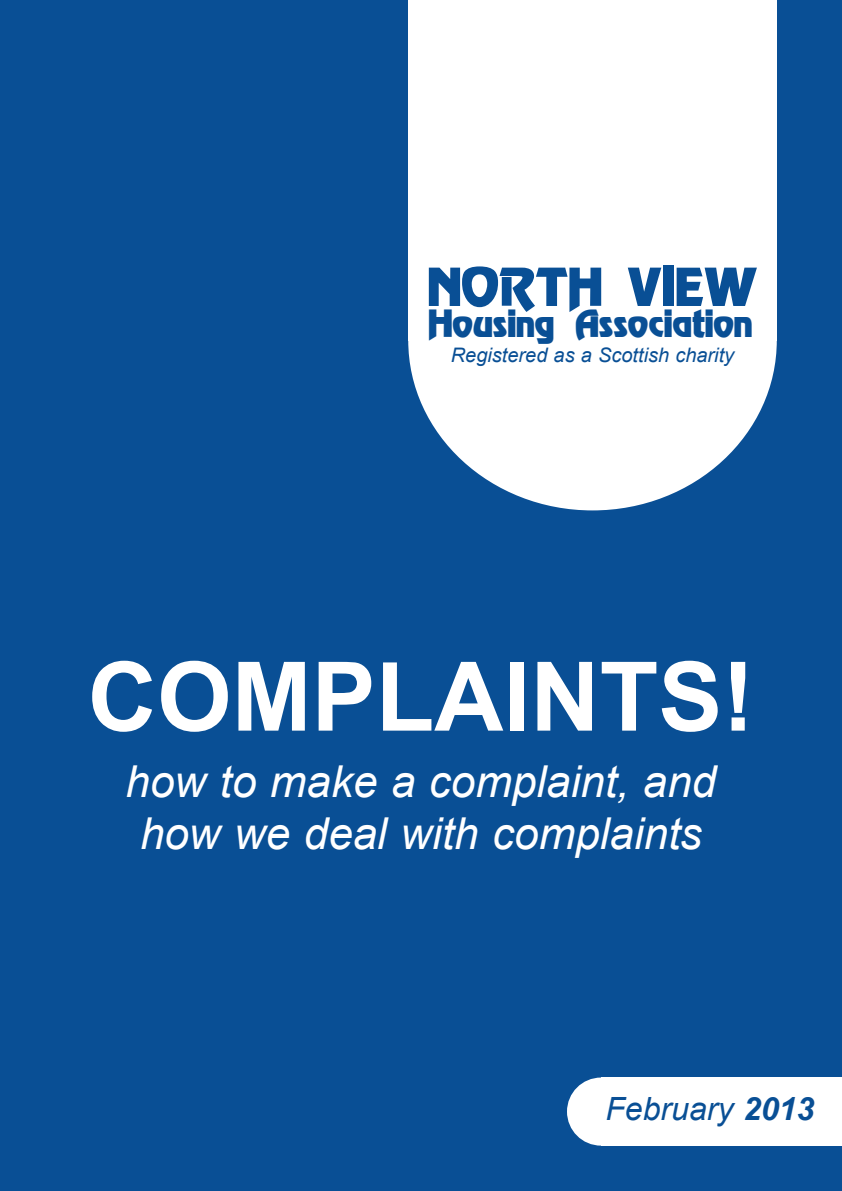
<style>
.page{position:relative;width:842px;height:1191px;background:#094f95}
.page>*{position:absolute;margin:0;border:0;box-sizing:border-box;transform-origin:0 0}
.t1{font:700 96px "Arial";color:#fff}
.t2{font:56px "Revel";color:#094f95}
.t3{font:italic 44px/52.8px "Arial";color:#fff;text-align:center}
.t4{font:40px "Revel";color:#094f95}
.t5{font:italic 32px "Arial";color:#094f95}
.t6{font:italic 20px "Arial";color:#094f95}
.s1{font-weight:700}
</style>
<div class="page">
<div style="left:408px;top:0;width:369px;height:340px;background:#fff"></div>
<div style="left:408px;top:170px;width:369px;height:340px;background:#fff;border-radius:50%"></div>
<div style="left:601px;top:1077px;width:241px;height:68px;background:#fff"></div>
<div style="left:567px;top:1077px;width:68px;height:68px;background:#fff;border-radius:50%"></div>
<p class="t2" style="left:428px;top:255px;width:331px">NORTH VIEW</p>
<p class="t4" style="left:428px;top:301px;width:326px">Housing Association</p>
<p class="t6" style="left:451px;top:343px;width:285px">Registered as a Scottish charity</p>
<h1 class="t1" style="left:88px;top:643px;width:668px">COMPLAINTS!</h1>
<p class="t3" style="left:126px;top:755px;width:592px">how to make a complaint, and how we deal with complaints</p>
<p class="t5" style="left:605px;top:1090px;width:211px">February <span class="s1">2013</span></p>
</div>
